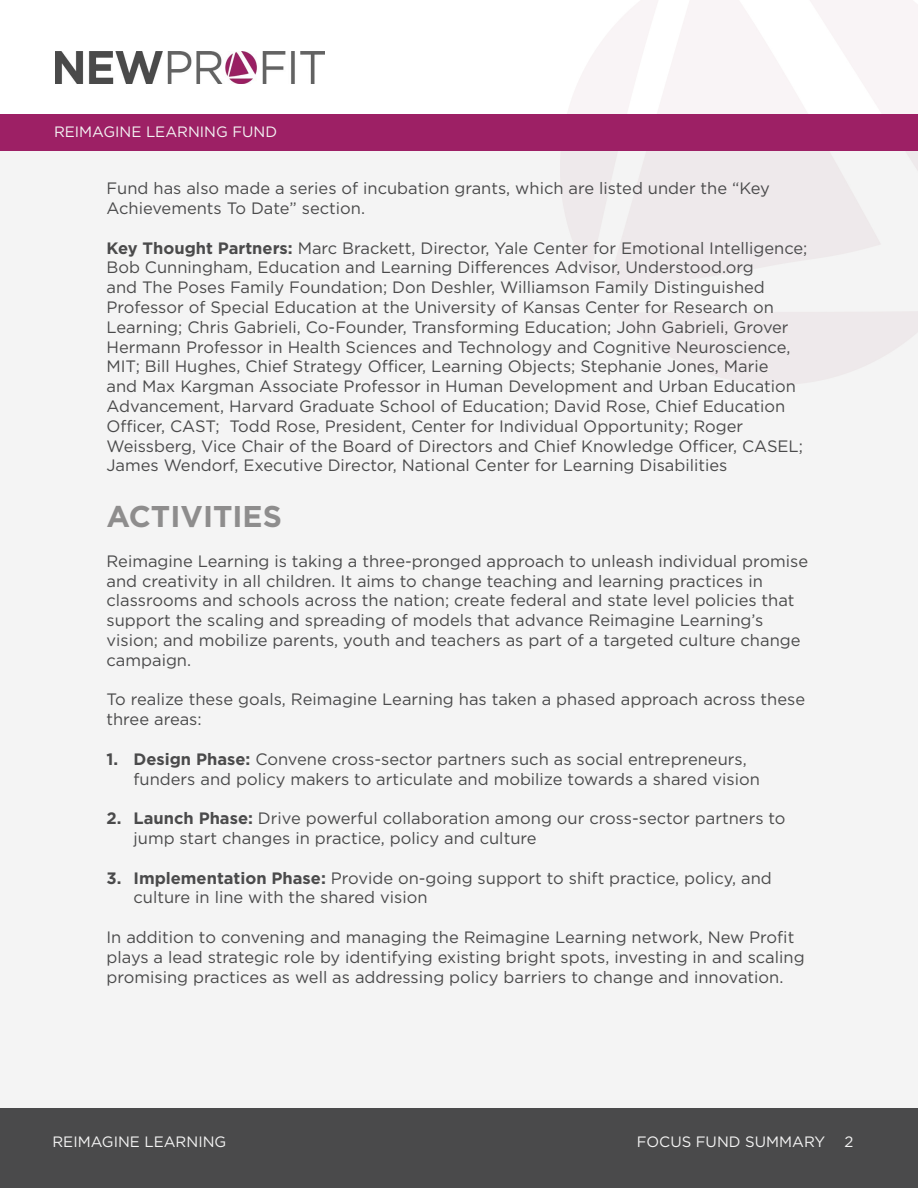
<style>
.page{position:relative;width:918px;height:1188px;background:#fff}
.page>*{position:absolute;margin:0;border:0;box-sizing:border-box;transform-origin:0 0}
.t1{font:700 30px "Gotham";color:#8e8d8d}
.t2{font:16.5px/19.8px "Gotham";color:#4a4a4b}
.t3{font:15px "Gotham";color:#f4f4f4}
.s1{font-weight:700}
</style>
<div class="page">
<div style="left:0;top:135px;width:918px;height:993px;background:#f4f4f4"></div>
<img style="left:55px;top:52px;width:270px;height:31px">
<div style="left:0;top:114px;width:918px;height:37px;background:#9d2065"></div>
<div style="left:0;top:1108px;width:918px;height:80px;background:#4a4a4b"></div>
<p class="t3" style="left:54px;top:122px;width:225px">REIMAGINE LEARNING FUND</p>
<p class="t2" style="left:106px;top:178px;width:665px">Fund has also made a series of incubation grants, which are listed under the “Key<br>Achievements To Date” section.</p>
<p class="t2" style="left:106px;top:238px;width:703px"><span class="s1">Key Thought Partners:</span> Marc Brackett, Director, Yale Center for Emotional Intelligence; Bob Cunningham, Education and Learning Differences Advisor, Understood.org<br>and The Poses Family Foundation; Don Deshler, Williamson Family Distinguished Professor of Special Education at the University of Kansas Center for Research on Learning; Chris Gabrieli, Co-Founder, Transforming Education; John Gabrieli, Grover Hermann Professor in Health Sciences and Technology and Cognitive Neuroscience, MIT; Bill Hughes, Chief Strategy Officer, Learning Objects; Stephanie Jones, Marie<br>and Max Kargman Associate Professor in Human Development and Urban Education Advancement, Harvard Graduate School of Education; David Rose, Chief Education Officer, CAST; Todd Rose, President, Center for Individual Opportunity; Roger Weissberg, Vice Chair of the Board of Directors and Chief Knowledge Officer, CASEL; James Wendorf, Executive Director, National Center for Learning Disabilities</p>
<p class="t1" style="left:106px;top:497px;width:177px">ACTIVITIES</p>
<p class="t2" style="left:106px;top:551px;width:703px">Reimagine Learning is taking a three-pronged approach to unleash individual promise and creativity in all children. It aims to change teaching and learning practices in classrooms and schools across the nation; create federal and state level policies that support the scaling and spreading of models that advance Reimagine Learning’s vision; and mobilize parents, youth and teachers as part of a targeted culture change campaign.</p>
<p class="t2" style="left:106px;top:689px;width:700px">To realize these goals, Reimagine Learning has taken a phased approach across these three areas:</p>
<p class="t2" style="left:134px;top:749px;width:628px;text-indent:-27px"><span class="s1">1. Design Phase:</span> Convene cross-sector partners such as social entrepreneurs, funders and policy makers to articulate and mobilize towards a shared vision</p>
<p class="t2" style="left:134px;top:808px;width:654px;text-indent:-27px"><span class="s1">2. Launch Phase:</span> Drive powerful collaboration among our cross-sector partners to jump start changes in practice, policy and culture</p>
<p class="t2" style="left:134px;top:868px;width:640px;text-indent:-27px"><span class="s1">3. Implementation Phase:</span> Provide on-going support to shift practice, policy, and culture in line with the shared vision</p>
<p class="t2" style="left:106px;top:927px;width:700px">In addition to convening and managing the Reimagine Learning network, New Profit plays a lead strategic role by identifying existing bright spots, investing in and scaling promising practices as well as addressing policy barriers to change and innovation.</p>
<p class="t3" style="left:52px;top:1132px;width:175px">REIMAGINE LEARNING</p>
<p class="t3" style="left:637px;top:1132px;width:190px">FOCUS FUND SUMMARY</p>
<p class="t3" style="left:844px;top:1133px;width:10px">2</p>
</div>
